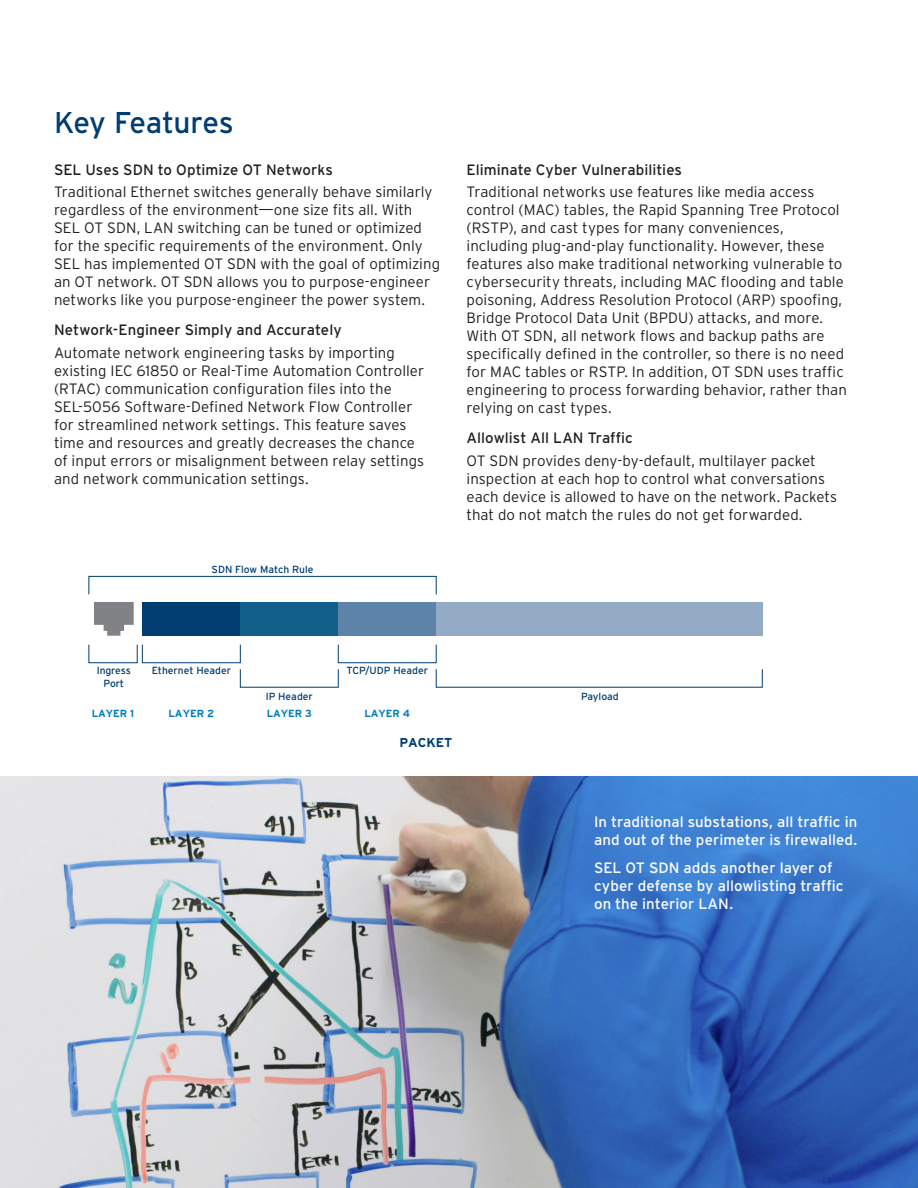
<style>
.page{position:relative;width:918px;height:1188px;background:#fff}
.page>*{position:absolute;margin:0;border:0;box-sizing:border-box;transform-origin:0 0}
.Heading___h1{font:30px "Interstate Poly";letter-spacing:-.02em;color:#003d71}
.Body_Copy___p{font:300 15px/18px "Interstate Poly";letter-spacing:.005em;color:#231f20}
.Body_Sub___h3{font:15px/18px "Interstate Poly";letter-spacing:.005em;color:#fff}
.Body_Sub___h3-2{font:15px "Interstate Poly";letter-spacing:.005em;color:#231f20}
.t1{font:700 12.9px "Interstate Poly";color:#003d71}
.t2{font:10.35px/16.8px "Interstate Poly";color:#003d71}
.t3{font:700 10.35px "Interstate Poly";color:#007dbb}
.t4{font:10.35px "Interstate Poly";letter-spacing:-.02em;color:#003d71}
.s1{font-weight:700;color:#007dbb}
</style>
<div class="page">
<img style="left:0;top:777px;width:918px;height:411px">
<svg style="left:89px;top:576px;width:674px;height:112px"></svg>
<svg style="left:94px;top:602px;width:40px;height:34px"></svg>
<p class="Heading___h1" style="left:54px;top:101px;width:181px">Key Features</p>
<p class="Body_Sub___h3-2" style="left:54px;top:159px;width:281px">SEL Uses SDN to Optimize OT Networks</p>
<p class="Body_Copy___p" style="left:54px;top:182px;width:388px">Traditional Ethernet switches generally behave similarly regardless of the environment—one size fits all. With SEL OT SDN, LAN switching can be tuned or optimized for the specific requirements of the environment. Only SEL has implemented OT SDN with the goal of optimizing an OT network. OT SDN allows you to purpose-engineer networks like you purpose-engineer the power system.</p>
<p class="Body_Sub___h3-2" style="left:54px;top:319px;width:289px">Network-Engineer Simply and Accurately</p>
<p class="Body_Copy___p" style="left:54px;top:343px;width:372px">Automate network engineering tasks by importing existing IEC 61850 or Real-Time Automation Controller (RTAC) communication configuration files into the SEL-5056 Software-Defined Network Flow Controller for streamlined network settings. This feature saves time and resources and greatly decreases the chance of input errors or misalignment between relay settings and network communication settings.</p>
<p class="t2" style="left:212px;top:560px;width:103px">SDN Flow Match Rule</p>
<p class="Body_Sub___h3-2" style="left:467px;top:159px;width:217px">Eliminate Cyber Vulnerabilities</p>
<p class="Body_Copy___p" style="left:467px;top:182px;width:382px">Traditional networks use features like media access control (MAC) tables, the Rapid Spanning Tree Protocol (RSTP), and cast types for many conveniences, including plug-and-play functionality. However, these features also make traditional networking vulnerable to cybersecurity threats, including MAC flooding and table poisoning, Address Resolution Protocol (ARP) spoofing, Bridge Protocol Data Unit (BPDU) attacks, and more.<br>With OT SDN, all network flows and backup paths are specifically defined in the controller, so there is no need for MAC tables or RSTP. In addition, OT SDN uses traffic engineering to process forwarding behavior, rather than relying on cast types.</p>
<p class="Body_Sub___h3-2" style="left:467px;top:427px;width:168px">Allowlist All LAN Traffic</p>
<p class="Body_Copy___p" style="left:467px;top:451px;width:372px">OT SDN provides deny-by-default, multilayer packet inspection at each hop to control what conversations each device is allowed to have on the network. Packets that do not match the rules do not get forwarded.</p>
<p class="t4" style="left:97px;top:663px;width:35px">Ingress</p>
<p class="t2" style="left:152px;top:662px;width:81px">Ethernet Header</p>
<p class="t2" style="left:104px;top:674px;width:22px">Port</p>
<p class="t3" style="left:92px;top:706px;width:44px">LAYER 1</p>
<p class="t3" style="left:169px;top:706px;width:47px">LAYER 2</p>
<p class="t2" style="left:266px;top:688px;width:49px">IP Header<br><span class="s1">LAYER 3</span></p>
<p class="t2" style="left:347px;top:662px;width:83px">TCP/UDP Header</p>
<p class="t3" style="left:364px;top:706px;width:47px">LAYER 4</p>
<p class="t1" style="left:399px;top:733px;width:54px">PACKET</p>
<p class="t2" style="left:581px;top:688px;width:39px">Payload</p>
<p class="Body_Sub___h3" style="left:594px;top:813px;width:265px">In traditional substations, all traffic in and out of the perimeter is firewalled.</p>
<p class="Body_Sub___h3" style="left:594px;top:858px;width:251px">SEL OT SDN adds another layer of cyber defense by allowlisting traffic on the interior LAN.</p>
</div>
